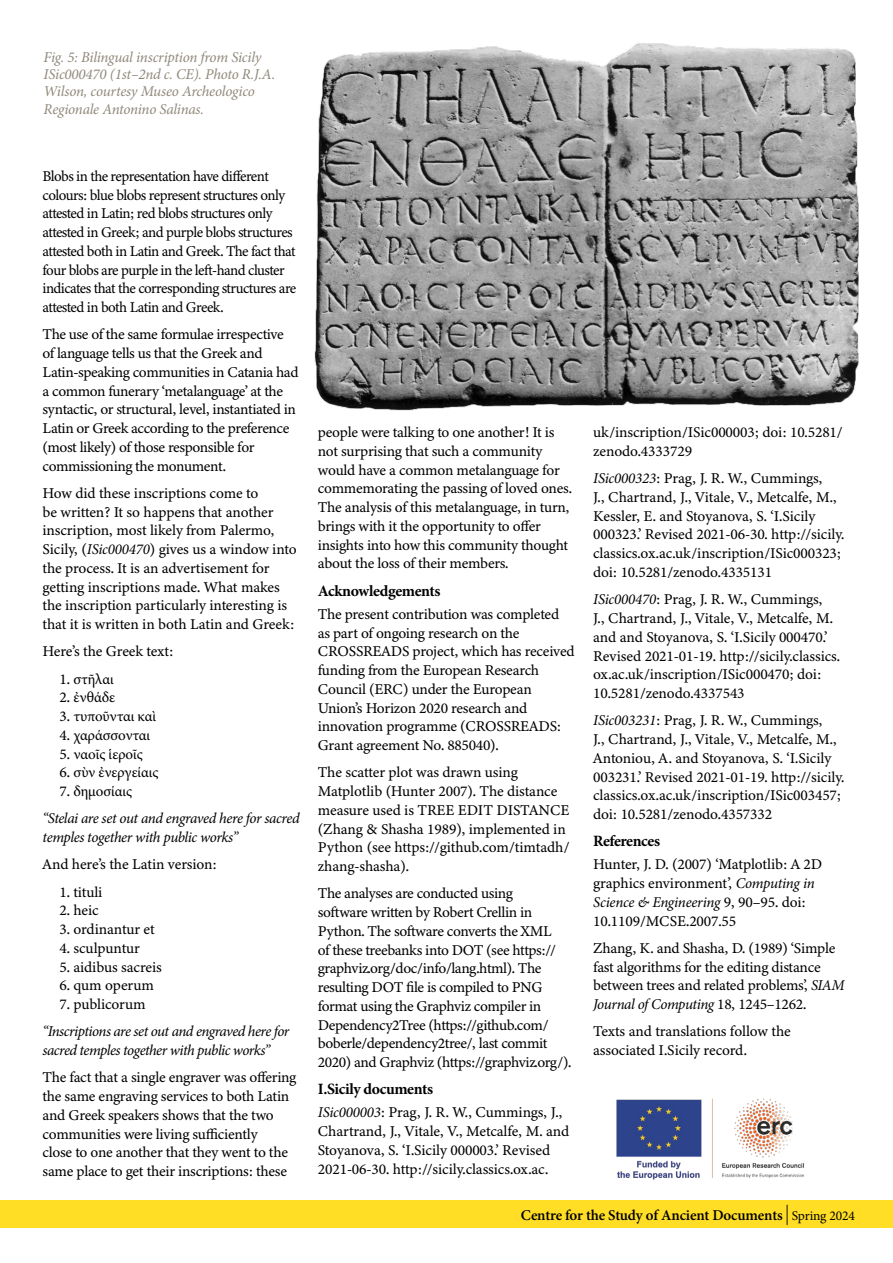
<style>
.page{position:relative;width:893px;height:1263px;background:#fff}
.page>*{position:absolute;margin:0;border:0;box-sizing:border-box;transform-origin:0 0}
.Heading_B__news{font:700 15.75px "Minion Pro";letter-spacing:-.025em;color:#000}
.Body_text{font:15px/18.8px "Minion Variable Concept";letter-spacing:-.02em;color:#000}
.Body_text-2{font:15px/18.8px "Minion Variable Concept";letter-spacing:-.04em;color:#000}
.Body_text-3{font:italic 15px/18.8px "Minion Pro";letter-spacing:-.035em;color:#000}
.Captions__grey{font:italic 15px/17.2px "Minion Pro";letter-spacing:-.015em;color:#90887b}
.Body_text-4{font:15px "Minion Pro";letter-spacing:-.01em;color:#000}
.t1{font:600 15px "Minion Pro";letter-spacing:-.01em;color:#000}
.s1{font-family:"Minion Pro";font-style:italic}
.s2{font-family:"Minion Variable Concept"}
.s3{font-weight:400;font-size:20.25px}
.s4{font-weight:400;font-size:13.5px}
</style>
<div class="page">
<img style="left:314px;top:43px;width:545px;height:368px">
<img style="left:616px;top:1098px;width:189px;height:82px">
<div style="left:0;top:1200px;width:893px;height:28px;background:#ffde25"></div>
<p class="Captions__grey" style="left:44px;top:48px;width:233px">Fig. 5: Bilingual inscription from Sicily ISic000470 (1st–2nd c. CE). Photo R.J.A.<br>Wilson, courtesy Museo Archeologico Regionale Antonino Salinas.</p>
<p class="Body_text-2" style="left:43px;top:166px;width:255px">Blobs in the representation have different colours: blue blobs represent structures only attested in Latin; red blobs structures only attested in Greek; and purple blobs structures attested both in Latin and Greek. The fact that four blobs are purple in the left-hand cluster indicates that the corresponding structures are attested in both Latin and Greek.</p>
<p class="Body_text" style="left:43px;top:325px;width:258px">The use of the same formulae irrespective of language tells us that the Greek and Latin-speaking communities in Catania had a common funerary ‘metalanguage’ at the syntactic, or structural, level, instantiated in Latin or Greek according to the preference (most likely) of those responsible for commissioning the monument.</p>
<p class="Body_text" style="left:43px;top:483px;width:256px">How did these inscriptions come to<br>be written? It so happens that another inscription, most likely from Palermo, Sicily, (<span class="s1">ISic000470</span>) gives us a window into the process. It is an advertisement for getting inscriptions made. What makes the inscription particularly interesting is that it is written in both Latin and Greek:</p>
<p class="Body_text" style="left:43px;top:642px;width:133px">Here’s the Greek text:</p>
<p class="Body_text-4" style="left:60px;top:669px;width:56px"><span class="s2">1.</span> στῆλαι</p>
<p class="Body_text-4" style="left:60px;top:687px;width:57px"><span class="s2">2.</span> ἐνθάδε</p>
<p class="Body_text-4" style="left:60px;top:706px;width:98px"><span class="s2">3.</span> τυποῦνται καὶ</p>
<p class="Body_text-4" style="left:60px;top:725px;width:92px"><span class="s2">4.</span> χαράσσονται</p>
<p class="Body_text-4" style="left:60px;top:744px;width:85px"><span class="s2">5.</span> ναοῖς ἱεροῖς</p>
<p class="Body_text-4" style="left:60px;top:762px;width:100px"><span class="s2">6.</span> σὺν ἐνεργείαις</p>
<p class="Body_text-4" style="left:60px;top:781px;width:74px"><span class="s2">7.</span> δημοσίαις</p>
<p class="Body_text-3" style="left:43px;top:809px;width:259px">“Stelai are set out and engraved here for sacred temples together with public works”</p>
<p class="Body_text" style="left:43px;top:855px;width:176px">And here’s the Latin version:</p>
<p class="Body_text" style="left:60px;top:882px;width:44px">1. tituli</p>
<p class="Body_text" style="left:60px;top:901px;width:41px">2. heic</p>
<p class="Body_text" style="left:60px;top:920px;width:97px">3. ordinantur et</p>
<p class="Body_text" style="left:60px;top:938px;width:82px">4. sculpuntur</p>
<p class="Body_text" style="left:60px;top:957px;width:104px">5. aidibus sacreis</p>
<p class="Body_text" style="left:60px;top:976px;width:96px">6. qum operum</p>
<p class="Body_text" style="left:60px;top:995px;width:88px">7. publicorum</p>
<p class="Body_text-3" style="left:43px;top:1022px;width:248px">“Inscriptions are set out and engraved here for sacred temples together with public works”</p>
<p class="Body_text" style="left:43px;top:1068px;width:255px">The fact that a single engraver was offering the same engraving services to both Latin and Greek speakers shows that the two communities were living sufficiently<br>close to one another that they went to the same place to get their inscriptions: these</p>
<p class="Body_text" style="left:318px;top:423px;width:256px">people were talking to one another! It is not surprising that such a community would have a common metalanguage for commemorating the passing of loved ones.<br>The analysis of this metalanguage, in turn, brings with it the opportunity to offer insights into how this community thought about the loss of their members.</p>
<p class="Heading_B__news" style="left:318px;top:580px;width:124px">Acknowledgements</p>
<p class="Body_text" style="left:318px;top:604px;width:258px">The present contribution was completed as part of ongoing research on the CROSSREADS project, which has received funding from the European Research Council (ERC) under the European Union’s Horizon 2020 research and innovation programme (CROSSREADS:<br>Grant agreement No. 885040).</p>
<p class="Body_text" style="left:318px;top:763px;width:253px">The scatter plot was drawn using Matplotlib (Hunter 2007). The distance measure used is TREE EDIT DISTANCE (Zhang &amp; Shasha 1989), implemented in Python (see https://github.com/timtadh/ zhang-shasha).</p>
<p class="Body_text" style="left:318px;top:884px;width:255px">The analyses are conducted using<br>software written by Robert Crellin in Python. The software converts the XML<br>of these treebanks into DOT (see https:// graphviz.org/doc/info/lang.html). The resulting DOT file is compiled to PNG format using the Graphviz compiler in Dependency2Tree (https://github.com/ boberle/dependency2tree/, last commit 2020) and Graphviz (https://graphviz.org/).</p>
<p class="Heading_B__news" style="left:318px;top:1078px;width:117px">I.Sicily documents</p>
<p class="Body_text" style="left:318px;top:1103px;width:253px"><span class="s1">ISic000003</span>: Prag, J. R. W., Cummings, J., Chartrand, J., Vitale, V., Metcalfe, M. and Stoyanova, S. ‘I.Sicily 000003.’ Revised 2021-06-30. http://sicily.classics.ox.ac.</p>
<p class="Body_text" style="left:593px;top:423px;width:251px">uk/inscription/ISic000003; doi: 10.5281/ zenodo.4333729</p>
<p class="Body_text" style="left:593px;top:469px;width:253px"><span class="s1">ISic000323</span>: Prag, J. R. W., Cummings,<br>J., Chartrand, J., Vitale, V., Metcalfe, M., Kessler, E. and Stoyanova, S. ‘I.Sicily 000323.’ Revised 2021-06-30. http://sicily. classics.ox.ac.uk/inscription/ISic000323; doi: 10.5281/zenodo.4335131</p>
<p class="Body_text" style="left:593px;top:590px;width:248px"><span class="s1">ISic000470</span>: Prag, J. R. W., Cummings,<br>J., Chartrand, J., Vitale, V., Metcalfe, M. and and Stoyanova, S. ‘I.Sicily 000470.’ Revised 2021-01-19. http://sicily.classics. ox.ac.uk/inscription/ISic000470; doi:<br>10.5281/zenodo.4337543</p>
<p class="Body_text" style="left:593px;top:711px;width:253px"><span class="s1">ISic003231</span>: Prag, J. R. W., Cummings,<br>J., Chartrand, J., Vitale, V., Metcalfe, M., Antoniou, A. and Stoyanova, S. ‘I.Sicily 003231.’ Revised 2021-01-19. http://sicily. classics.ox.ac.uk/inscription/ISic003457; doi: 10.5281/zenodo.4357332</p>
<p class="Heading_B__news" style="left:593px;top:830px;width:68px">References</p>
<p class="Body_text" style="left:593px;top:855px;width:231px">Hunter, J. D. (2007) ‘Matplotlib: A 2D graphics environment’, <span class="s1">Computing in Science &amp; Engineering</span> 9, 90–95. doi:<br>10.1109/MCSE.2007.55</p>
<p class="Body_text" style="left:593px;top:938px;width:253px">Zhang, K. and Shasha, D. (1989) ‘Simple fast algorithms for the editing distance between trees and related problems’, <span class="s1">SIAM Journal of Computing</span> 18, 1245–1262.</p>
<p class="Body_text" style="left:593px;top:1022px;width:199px">Texts and translations follow the associated I.Sicily record.</p>
<p class="t1" style="left:521px;top:1204px;width:336px">Centre for the Study of Ancient Documents <span class="s3">|</span> <span class="s4">Spring 2024</span></p>
</div>
